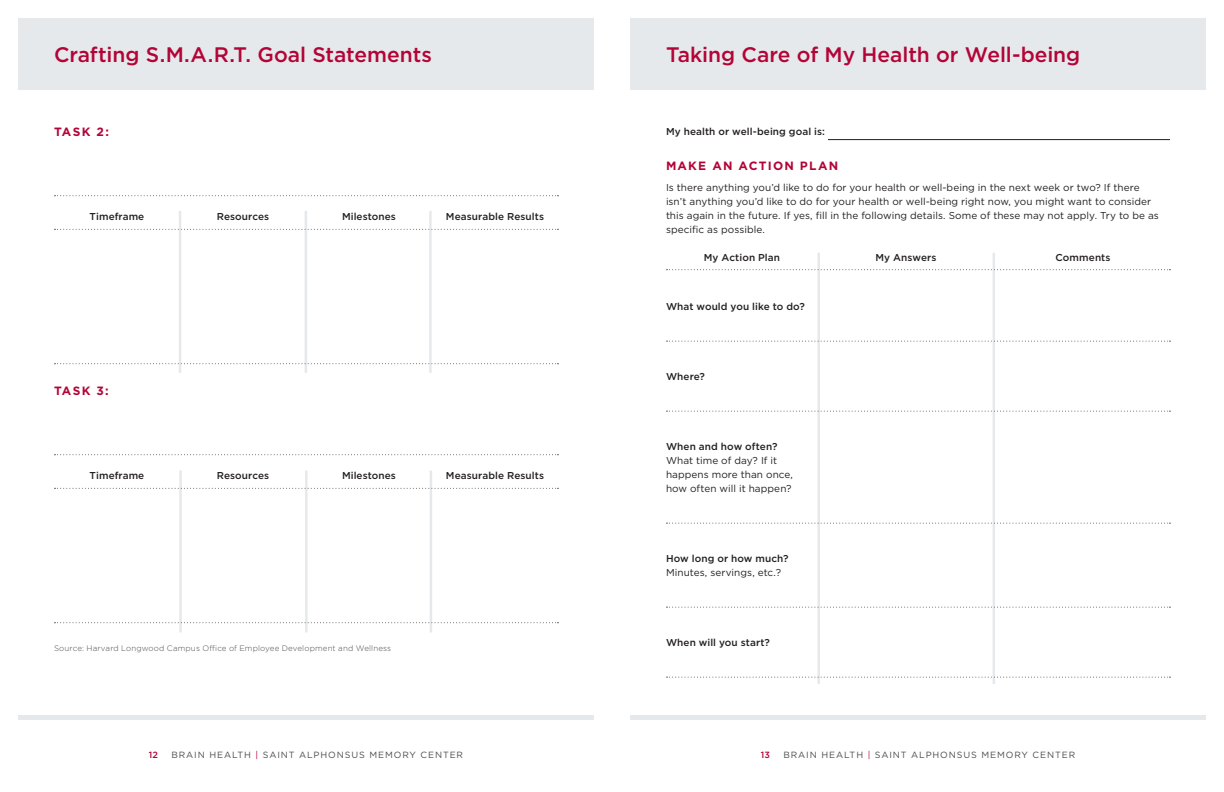
<style>
.page{position:relative;width:1224px;height:792px;background:#fff}
.page>*{position:absolute;margin:0;border:0;box-sizing:border-box;transform-origin:0 0}
.t1{font:500 21px "Gotham";letter-spacing:-.005em;color:#b30437}
.t2{font:700 12px "Gotham";letter-spacing:.1em;color:#b30437}
.t3{font:10px/14px "Gotham";letter-spacing:.005em;color:#231f20}
.t4{font:500 10px "Gotham";letter-spacing:.01em;color:#231f20}
.t5{font:9px "Gotham";letter-spacing:.1em;color:#4b4c4d}
.t6{font:500 9px "Gotham";color:#b30437}
.t7{font:300 8px "Gotham";letter-spacing:.02em;color:#4b4c4d}
.s1{color:#b30437}
</style>
<div class="page">
<div style="left:18px;top:18px;width:576px;height:72px;background:#e6e9eb"></div>
<hr style="left:18px;top:716px;width:576px;height:4px;background:#e6e9eb">
<div style="left:630px;top:18px;width:576px;height:72px;background:#e6e9eb"></div>
<hr style="left:630px;top:716px;width:576px;height:4px;background:#e6e9eb">
<hr style="left:818px;top:253px;width:2px;height:431px;background:#e6e9eb">
<hr style="left:993px;top:253px;width:2px;height:431px;background:#e6e9eb">
<hr style="left:305px;top:211px;width:2px;height:162px;background:#e6e9eb">
<hr style="left:429px;top:211px;width:3px;height:162px;background:#e6e9eb">
<hr style="left:179px;top:211px;width:2px;height:162px;background:#e6e9eb">
<hr style="left:305px;top:470px;width:3px;height:162px;background:#e6e9eb">
<hr style="left:430px;top:470px;width:2px;height:162px;background:#e6e9eb">
<hr style="left:179px;top:470px;width:3px;height:162px;background:#e6e9eb">
<svg style="left:54px;top:195px;width:505px;height:1px"></svg>
<svg style="left:54px;top:229px;width:505px;height:1px"></svg>
<svg style="left:54px;top:363px;width:505px;height:1px"></svg>
<svg style="left:54px;top:454px;width:505px;height:1px"></svg>
<svg style="left:54px;top:488px;width:505px;height:1px"></svg>
<svg style="left:54px;top:622px;width:505px;height:1px"></svg>
<hr style="left:828px;top:139px;width:342px;height:1px;background:#231f20">
<svg style="left:666px;top:269px;width:505px;height:1px"></svg>
<svg style="left:666px;top:341px;width:505px;height:1px"></svg>
<svg style="left:666px;top:411px;width:505px;height:1px"></svg>
<svg style="left:666px;top:523px;width:505px;height:1px"></svg>
<svg style="left:666px;top:607px;width:505px;height:1px"></svg>
<svg style="left:666px;top:677px;width:505px;height:1px"></svg>
<p class="t1" style="left:54px;top:41px;width:379px">Crafting S.M.A.R.T. Goal Statements</p>
<p class="t2" style="left:54px;top:124px;width:56px">TASK 2:</p>
<p class="t4" style="left:90px;top:210px;width:56px">Timeframe</p>
<p class="t4" style="left:217px;top:210px;width:54px">Resources</p>
<p class="t4" style="left:342px;top:210px;width:55px">Milestones</p>
<p class="t4" style="left:446px;top:210px;width:100px">Measurable Results</p>
<p class="t2" style="left:54px;top:383px;width:56px">TASK 3:</p>
<p class="t4" style="left:90px;top:469px;width:56px">Timeframe</p>
<p class="t4" style="left:217px;top:469px;width:54px">Resources</p>
<p class="t4" style="left:342px;top:469px;width:55px">Milestones</p>
<p class="t4" style="left:446px;top:469px;width:100px">Measurable Results</p>
<p class="t7" style="left:54px;top:643px;width:339px">Source: Harvard Longwood Campus Office of Employee Development and Wellness</p>
<p class="t1" style="left:666px;top:41px;width:416px">Taking Care of My Health or Well-being</p>
<p class="t4" style="left:666px;top:125px;width:161px">My health or well-being goal is:</p>
<p class="t2" style="left:666px;top:158px;width:174px">MAKE AN ACTION PLAN</p>
<p class="t3" style="left:666px;top:180px;width:494px">Is there anything you’d like to do for your health or well-being in the next week or two? If there isn’t anything you’d like to do for your health or well-being right now, you might want to consider this again in the future. If yes, fill in the following details. Some of these may not apply. Try to be as specific as possible.</p>
<p class="t4" style="left:704px;top:251px;width:78px">My Action Plan</p>
<p class="t4" style="left:876px;top:251px;width:62px">My Answers</p>
<p class="t4" style="left:1056px;top:251px;width:56px">Comments</p>
<p class="t4" style="left:666px;top:300px;width:140px">What would you like to do?</p>
<p class="t4" style="left:666px;top:370px;width:40px">Where?</p>
<p class="t4" style="left:666px;top:440px;width:113px">When and how often?</p>
<p class="t3" style="left:666px;top:453px;width:129px">What time of day? If it happens more than once, how often will it happen?</p>
<p class="t4" style="left:666px;top:552px;width:124px">How long or how much?</p>
<p class="t3" style="left:666px;top:565px;width:117px">Minutes, servings, etc.?</p>
<p class="t4" style="left:666px;top:636px;width:106px">When will you start?</p>
<p class="t6" style="left:149px;top:749px;width:11px">12</p>
<p class="t5" style="left:171px;top:749px;width:293px">BRAIN HEALTH <span class="s1">|</span> SAINT ALPHONSUS MEMORY CENTER</p>
<p class="t6" style="left:761px;top:749px;width:11px">13</p>
<p class="t5" style="left:783px;top:749px;width:293px">BRAIN HEALTH <span class="s1">|</span> SAINT ALPHONSUS MEMORY CENTER</p>
</div>
